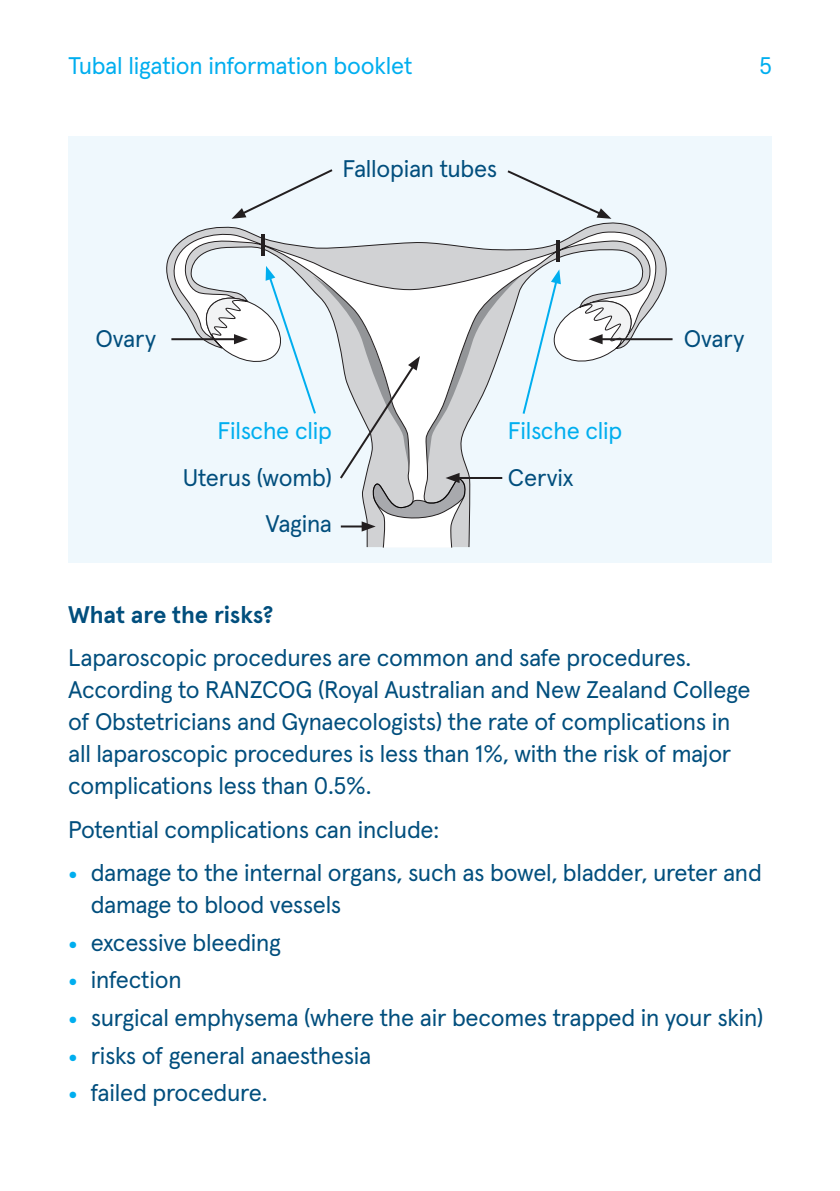
<style>
.page{position:relative;width:840px;height:1191px;background:#fff}
.page>*{position:absolute;margin:0;border:0;box-sizing:border-box;transform-origin:0 0}
.Body_copy{font:24px/32px "Apercu Pro";letter-spacing:-.01em;color:#014e7d}
.Body_copy-2{font:24px "Apercu Pro";letter-spacing:-.01em;color:#00aeef}
.t1{font:700 24px "Apercu Pro";letter-spacing:-.005em;color:#014e7d}
.s1{font-family:"Filson Pro";font-weight:700;color:#00aeef}
</style>
<div class="page">
<div style="left:68px;top:136px;width:703px;height:426px;background:#eff8fd"></div>
<svg style="left:166px;top:218px;width:507px;height:123px"></svg>
<svg style="left:168px;top:229px;width:487px;height:319px"></svg>
<hr style="left:556px;top:240px;width:3px;height:21px;background:#231f20">
<hr style="left:261px;top:235px;width:3px;height:21px;background:#231f20">
<svg style="left:231px;top:169px;width:103px;height:50px"></svg>
<svg style="left:505px;top:170px;width:106px;height:49px"></svg>
<hr style="left:599px;top:338px;width:73px;height:2px;background:#231f20">
<hr style="left:171px;top:338px;width:66px;height:2px;background:#231f20">
<svg style="left:201px;top:266px;width:434px;height:265px"></svg>
<p class="Body_copy-2" style="left:68px;top:47px;width:346px">Tubal ligation information booklet</p>
<p class="Body_copy-2" style="left:759px;top:47px;width:14px">5</p>
<p class="Body_copy" style="left:342px;top:151px;width:156px">Fallopian tubes</p>
<p class="Body_copy" style="left:95px;top:320px;width:62px">Ovary</p>
<p class="Body_copy" style="left:683px;top:320px;width:62px">Ovary</p>
<p class="Body_copy-2" style="left:217px;top:412px;width:116px">Filsche clip</p>
<p class="Body_copy-2" style="left:507px;top:412px;width:116px">Filsche clip</p>
<p class="Body_copy" style="left:183px;top:459px;width:150px">Uterus (womb)</p>
<p class="Body_copy" style="left:507px;top:459px;width:67px">Cervix</p>
<p class="Body_copy" style="left:265px;top:506px;width:68px">Vagina</p>
<h2 class="t1" style="left:68px;top:596px;width:207px">What are the risks?</h2>
<p class="Body_copy" style="left:68px;top:640px;width:683px">Laparoscopic procedures are common and safe procedures.<br>According to RANZCOG (Royal Australian and New Zealand College of Obstetricians and Gynaecologists) the rate of complications in all laparoscopic procedures is less than 1%, with the risk of major complications less than 0.5%.</p>
<p class="Body_copy" style="left:68px;top:811px;width:372px">Potential complications can include:</p>
<p class="Body_copy" style="left:91px;top:854px;width:672px;text-indent:-23px"><span class="s1">•</span> damage to the internal organs, such as bowel, bladder, ureter and damage to blood vessels</p>
<p class="Body_copy" style="left:68px;top:924px;width:214px"><span class="s1">•</span> excessive bleeding</p>
<p class="Body_copy" style="left:68px;top:962px;width:115px"><span class="s1">•</span> infection</p>
<p class="Body_copy" style="left:68px;top:999px;width:696px"><span class="s1">•</span> surgical emphysema (where the air becomes trapped in your skin)</p>
<p class="Body_copy" style="left:68px;top:1037px;width:304px"><span class="s1">•</span> risks of general anaesthesia</p>
<p class="Body_copy" style="left:68px;top:1075px;width:201px"><span class="s1">•</span> failed procedure.</p>
</div>
